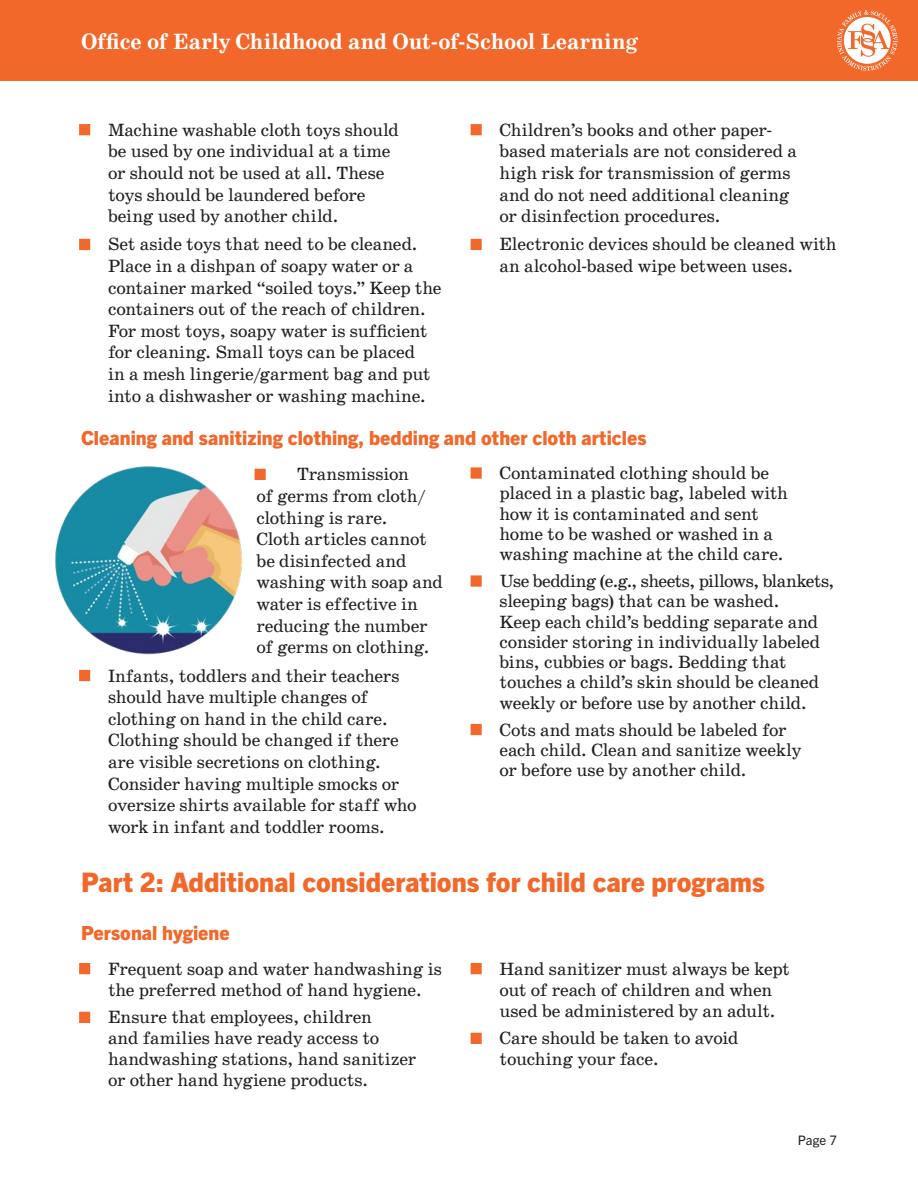
<style>
.page{position:relative;width:918px;height:1188px;background:#fff}
.page>*{position:absolute;margin:0;border:0;box-sizing:border-box;transform-origin:0 0}
.t1{font:800 27px "Trade Gothic Next LT Pro";color:#f2682b}
.t2{font:700 22.5px "School";letter-spacing:-.005em;color:#fff}
.t3{font:800 19.5px "Trade Gothic Next LT Pro";letter-spacing:.005em;color:#f2682b}
.t4{font:18px/21.6px "School";letter-spacing:-.015em;color:#231f20}
.t5{font:13.2px "Trade Gothic Next LT Pro";color:#231f20}
.s1{font-family:"Minion Pro";color:#f2682b}
</style>
<div class="page">
<div style="left:0;top:0;width:918px;height:81px;background:#f2682b"></div>
<svg style="left:837px;top:10px;width:61px;height:61px"></svg>
<img style="left:55px;top:466px;width:188px;height:189px">
<p class="t2" style="left:81px;top:28px;width:559px">Office of Early Childhood and Out-of-School Learning</p>
<p class="t4" style="left:108px;top:119px;width:292px;text-indent:-27px"><span class="s1">■</span> Machine washable cloth toys should be used by one individual at a time or should not be used at all. These toys should be laundered before being used by another child.</p>
<p class="t4" style="left:108px;top:234px;width:335px;text-indent:-27px"><span class="s1">■</span> Set aside toys that need to be cleaned.<br>Place in a dishpan of soapy water or a container marked “soiled toys.” Keep the containers out of the reach of children.<br>For most toys, soapy water is sufficient for cleaning. Small toys can be placed<br>in a mesh lingerie/garment bag and put into a dishwasher or washing machine.</p>
<p class="t4" style="left:500px;top:119px;width:299px;text-indent:-27px"><span class="s1">■</span> Children’s books and other paper&shy;based materials are not considered a high risk for transmission of germs and do not need additional cleaning or disinfection procedures.</p>
<p class="t4" style="left:500px;top:234px;width:339px;text-indent:-27px"><span class="s1">■</span> Electronic devices should be cleaned with an alcohol-based wipe between uses.</p>
<h4 class="t3" style="left:81px;top:425px;width:567px">Cleaning and sanitizing clothing, bedding and other cloth articles</h4>
<p class="t4" style="left:256px;top:464px;width:188px"><span class="s1">■</span> Transmission<br>of germs from cloth/ clothing is rare.<br>Cloth articles cannot be disinfected and washing with soap and water is effective in reducing the number of germs on clothing.</p>
<p class="t4" style="left:108px;top:665px;width:310px;text-indent:-27px"><span class="s1">■</span> Infants, toddlers and their teachers should have multiple changes of clothing on hand in the child care.<br>Clothing should be changed if there are visible secretions on clothing.<br>Consider having multiple smocks or oversize shirts available for staff who work in infant and toddler rooms.</p>
<p class="t4" style="left:500px;top:463px;width:290px;line-height:20.2px;text-indent:-27px"><span class="s1">■</span> Contaminated clothing should be placed in a plastic bag, labeled with how it is contaminated and sent home to be washed or washed in a washing machine at the child care.</p>
<p class="t4" style="left:500px;top:571px;width:337px;line-height:20.2px;text-indent:-27px"><span class="s1">■</span> Use bedding (e.g., sheets, pillows, blankets, sleeping bags) that can be washed.<br>Keep each child’s bedding separate and consider storing in individually labeled bins, cubbies or bags. Bedding that touches a child’s skin should be cleaned weekly or before use by another child.</p>
<p class="t4" style="left:500px;top:720px;width:303px;line-height:20.2px;text-indent:-27px"><span class="s1">■</span> Cots and mats should be labeled for each child. Clean and sanitize weekly or before use by another child.</p>
<h2 class="t1" style="left:81px;top:864px;width:685px">Part 2: Additional considerations for child care programs</h2>
<h3 class="t3" style="left:81px;top:919px;width:150px">Personal hygiene</h3>
<p class="t4" style="left:81px;top:958px;width:363px;line-height:21px;text-align:center"><span class="s1">■</span> Frequent soap and water handwashing is the preferred method of hand hygiene.</p>
<p class="t4" style="left:108px;top:1007px;width:310px;line-height:21px;text-indent:-27px"><span class="s1">■</span> Ensure that employees, children<br>and families have ready access to handwashing stations, hand sanitizer or other hand hygiene products.</p>
<p class="t4" style="left:500px;top:958px;width:292px;line-height:21px;text-indent:-27px"><span class="s1">■</span> Hand sanitizer must always be kept out of reach of children and when used be administered by an adult.</p>
<p class="t4" style="left:500px;top:1028px;width:241px;line-height:21px;text-indent:-27px"><span class="s1">■</span> Care should be taken to avoid touching your face.</p>
<p class="t5" style="left:798px;top:1131px;width:41px">Page 7</p>
</div>
